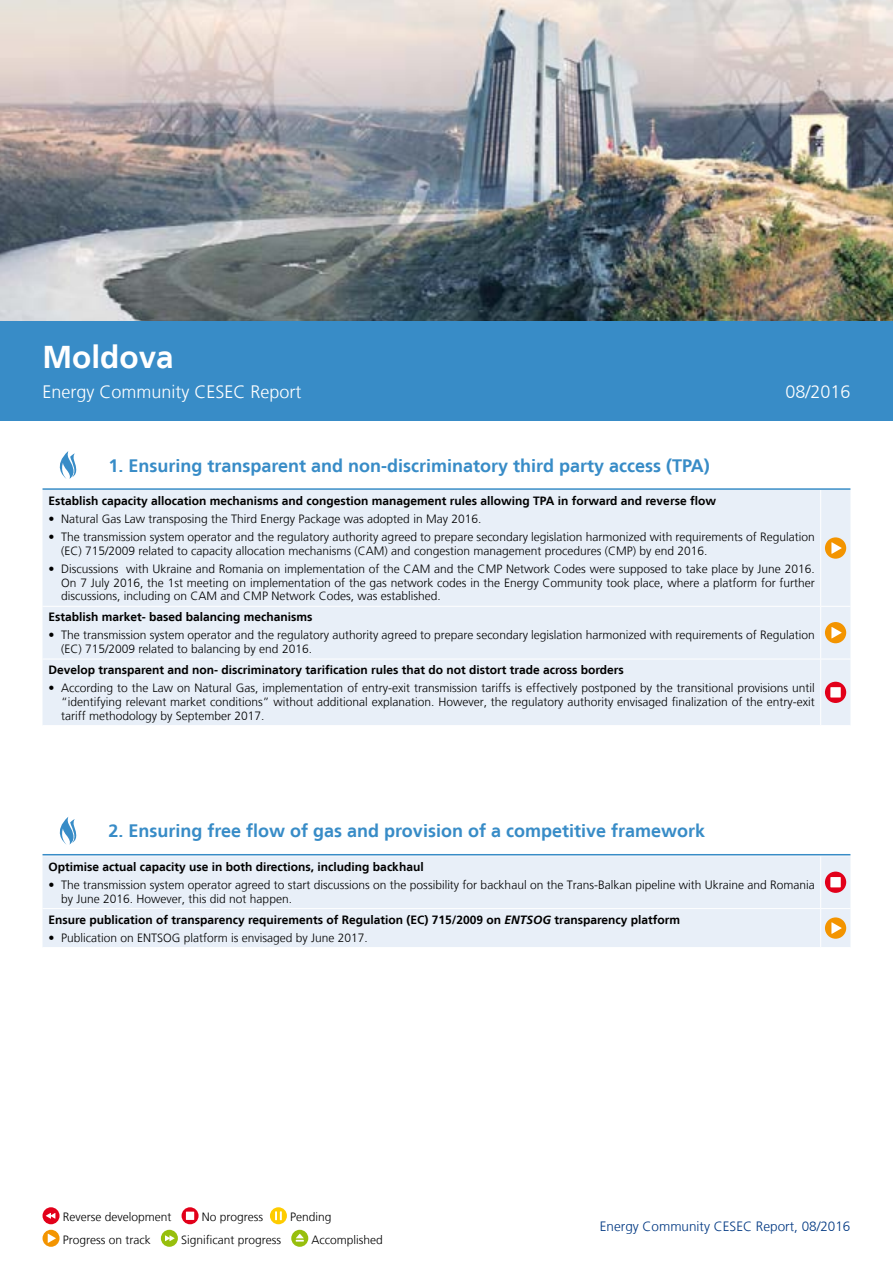
<style>
.page{position:relative;width:893px;height:1263px;background:#fff}
.page>*{position:absolute;margin:0;border:0;box-sizing:border-box;transform-origin:0 0}
.t1{font:700 31.5px "Frutiger LT";color:#fff}
.t2{font:700 18px "Frutiger LT";color:#388cc7}
.t3{font:300 18px "Frutiger LT";color:#fff}
.t4{font:300 13.5px "Frutiger LT";color:#003882}
.t5{font:300 12px/13.8px "Frutiger LT";color:#000}
.t6{font:700 12px "Frutiger LT";color:#000}
.s1{font-style:italic}
</style>
<div class="page">
<img style="left:0;top:0;width:893px;height:322px">
<div style="left:0;top:322px;width:893px;height:99px;background:#388cc7"></div>
<svg style="left:59px;top:451px;width:18px;height:28px"></svg>
<svg style="left:59px;top:817px;width:18px;height:28px"></svg>
<div style="left:43px;top:490px;width:807px;height:235px;background:#e8eff8"></div>
<hr style="left:820px;top:490px;width:1px;height:116px;background:#fff">
<hr style="left:820px;top:607px;width:1px;height:52px;background:#fff">
<hr style="left:820px;top:659px;width:1px;height:66px;background:#fff">
<hr style="left:43px;top:659px;width:778px;height:1px;background:#fff">
<hr style="left:43px;top:606px;width:778px;height:1px;background:#fff">
<svg style="left:821px;top:606px;width:29px;height:1px"></svg>
<svg style="left:821px;top:659px;width:29px;height:1px"></svg>
<div style="left:825px;top:537px;width:21px;height:22px;background:#f39400;border-radius:50%"></div>
<svg style="left:831px;top:542px;width:11px;height:12px"></svg>
<div style="left:825px;top:622px;width:21px;height:21px;background:#f39400;border-radius:50%"></div>
<svg style="left:831px;top:627px;width:11px;height:11px"></svg>
<div style="left:825px;top:682px;width:21px;height:21px;background:#e2001a;border-radius:50%"></div>
<div style="left:830px;top:687px;width:11px;height:10px;background:#fff"></div>
<div style="left:43px;top:856px;width:807px;height:91px;background:#e8eff8"></div>
<hr style="left:820px;top:856px;width:1px;height:52px;background:#fff">
<hr style="left:820px;top:909px;width:1px;height:38px;background:#fff">
<hr style="left:43px;top:908px;width:778px;height:1px;background:#fff">
<svg style="left:821px;top:908px;width:29px;height:1px"></svg>
<svg style="left:821px;top:855px;width:29px;height:1px"></svg>
<div style="left:825px;top:871px;width:21px;height:22px;background:#e2001a;border-radius:50%"></div>
<div style="left:830px;top:877px;width:11px;height:10px;background:#fff"></div>
<div style="left:825px;top:917px;width:21px;height:22px;background:#f39400;border-radius:50%"></div>
<svg style="left:831px;top:922px;width:11px;height:12px"></svg>
<hr style="left:43px;top:488px;width:807px;height:2px;background:#388cc7">
<hr style="left:43px;top:854px;width:807px;height:1px;background:#388cc7">
<div style="left:43px;top:1207px;width:17px;height:17px;background:#e2001a;border-radius:50%"></div>
<svg style="left:46px;top:1213px;width:9px;height:6px"></svg>
<svg style="left:182px;top:1207px;width:17px;height:17px"></svg>
<div style="left:186px;top:1211px;width:8px;height:9px;background:#fff"></div>
<div style="left:270px;top:1207px;width:17px;height:17px;background:#fecc00;border-radius:50%"></div>
<svg style="left:275px;top:1211px;width:7px;height:9px"></svg>
<svg style="left:43px;top:1230px;width:17px;height:17px"></svg>
<svg style="left:48px;top:1233px;width:8px;height:10px"></svg>
<div style="left:161px;top:1230px;width:17px;height:17px;background:#97bf0d;border-radius:50%"></div>
<svg style="left:165px;top:1235px;width:10px;height:6px"></svg>
<div style="left:291px;top:1230px;width:17px;height:17px;background:#97bf0d;border-radius:50%"></div>
<svg style="left:296px;top:1234px;width:8px;height:7px"></svg>
<h1 class="t1" style="left:43px;top:339px;width:133px">Moldova</h1>
<h2 class="t3" style="left:43px;top:382px;width:261px">Energy Community CESEC Report</h2>
<h2 class="t3" style="left:785px;top:382px;width:67px">08/2016</h2>
<h2 class="t2" style="left:109px;top:455px;width:603px">1. Ensuring transparent and non-discriminatory third party access (TPA)</h2>
<p class="t6" style="left:48px;top:493px;width:669px">Establish capacity allocation mechanisms and congestion management rules allowing TPA in forward and reverse flow</p>
<p class="t5" style="left:48px;top:512px;width:434px">• Natural Gas Law transposing the Third Energy Package was adopted in May 2016.</p>
<p class="t5" style="left:61px;top:530px;width:755px;text-indent:-13px">• The transmission system operator and the regulatory authority agreed to prepare secondary legislation harmonized with requirements of Regulation (EC) 715/2009 related to capacity allocation mechanisms (CAM) and congestion management procedures (CMP) by end 2016.</p>
<p class="t5" style="left:61px;top:562px;width:755px;text-align:justify;text-indent:-13px">• Discussions with Ukraine and Romania on implementation of the CAM and the CMP Network Codes were supposed to take place by June 2016.<br>On 7 July 2016, the 1st meeting on implementation of the gas network codes in the Energy Community took place, where a platform for further discussions, including on CAM and CMP Network Codes, was established.</p>
<p class="t6" style="left:48px;top:610px;width:266px">Establish market- based balancing mechanisms</p>
<p class="t5" style="left:61px;top:628px;width:755px;text-indent:-13px">• The transmission system operator and the regulatory authority agreed to prepare secondary legislation harmonized with requirements of Regulation (EC) 715/2009 related to balancing by end 2016.</p>
<p class="t6" style="left:48px;top:663px;width:577px">Develop transparent and non- discriminatory tarification rules that do not distort trade across borders</p>
<p class="t5" style="left:61px;top:681px;width:755px;text-align:justify;text-indent:-13px">• According to the Law on Natural Gas, implementation of entry-exit transmission tariffs is effectively postponed by the transitional provisions until “identifying relevant market conditions” without additional explanation. However, the regulatory authority envisaged finalization of the entry-exit tariff methodology by September 2017.</p>
<h2 class="t2" style="left:109px;top:821px;width:598px">2. Ensuring free flow of gas and provision of a competitive framework</h2>
<p class="t6" style="left:48px;top:859px;width:377px">Optimise actual capacity use in both directions, including backhaul</p>
<p class="t5" style="left:61px;top:878px;width:755px;text-indent:-13px">• The transmission system operator agreed to start discussions on the possibility for backhaul on the Trans-Balkan pipeline with Ukraine and Romania by June 2016. However, this did not happen.</p>
<p class="t6" style="left:48px;top:912px;width:633px">Ensure publication of transparency requirements of Regulation (EC) 715/2009 on <span class="s1">ENTSOG</span> transparency platform</p>
<p class="t5" style="left:48px;top:931px;width:321px">• Publication on ENTSOG platform is envisaged by June 2017.</p>
<p class="t5" style="left:63px;top:1210px;width:110px">Reverse development</p>
<p class="t5" style="left:202px;top:1210px;width:63px">No progress</p>
<p class="t5" style="left:290px;top:1210px;width:43px">Pending</p>
<p class="t5" style="left:63px;top:1233px;width:90px">Progress on track</p>
<p class="t5" style="left:181px;top:1233px;width:102px">Significant progress</p>
<p class="t5" style="left:312px;top:1233px;width:73px">Accomplished</p>
<p class="t4" style="left:600px;top:1218px;width:252px">Energy Community CESEC Report, 08/2016</p>
</div>
